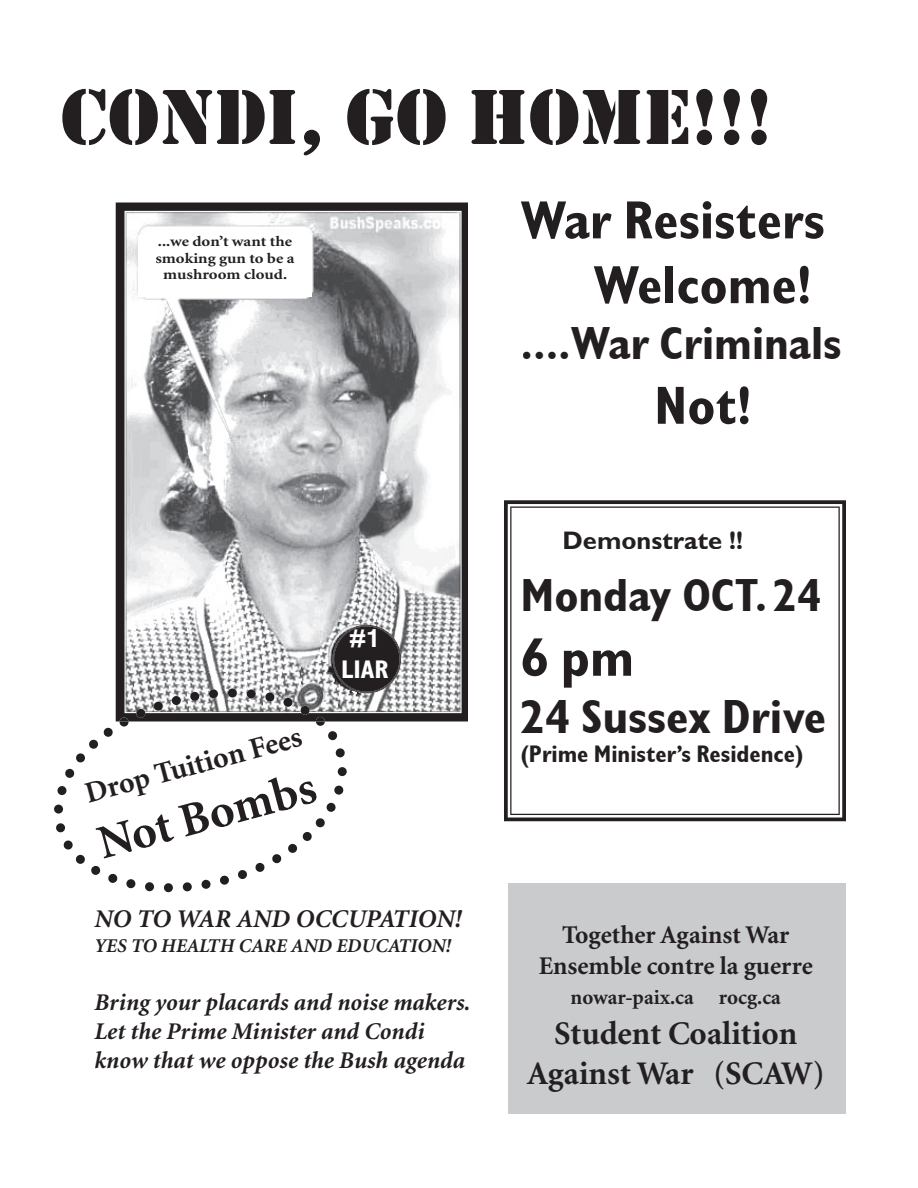
<style>
.page{position:relative;width:918px;height:1188px;background:#fff}
.page>*{position:absolute;margin:0;border:0;box-sizing:border-box;transform-origin:0 0}
.t1{font:81px "Stencil";color:#231f20}
.t2{font:700 condensed 54px/64.8px "Gill Sans";color:#231f20;text-align:right}
.t3{font:700 condensed 48px "Gill Sans";color:#231f20}
.t4{font:700 48px "Minion";color:#231f20}
.t5{font:700 condensed 46.5px "Gill Sans";color:#231f20}
.t6{font:700 33px/39.6px "Minion";color:#231f20;text-align:center}
.t7{font:700 30px "Minion";color:#231f20}
.t8{font:700 25.5px/30.6px "Minion";color:#231f20;text-align:center}
.t9{font:italic 700 25.5px "Minion";color:#231f20}
.t10{font:700 25.5px "Gill Sans";color:#231f20}
.t11{font:700 condensed 25.5px/30.6px "Gill Sans";color:#fff;text-align:center}
.t12{font:italic 700 24px/28.8px "Minion";color:#231f20}
.t13{font:700 condensed 24px "Gill Sans";color:#231f20}
.t14{font:700 21px "Minion";color:#231f20}
.t15{font:italic 700 19.5px "Minion";color:#231f20}
.t16{font:700 14.55px/16.6px "Minion";color:#231f20;text-align:center;scale:1.16 1}
.s1{font-family:"Helvetica";font-stretch:normal}
</style>
<div class="page">
<div style="left:509px;top:883px;width:337px;height:231px;background:#cacbcd"></div>
<svg style="left:504px;top:500px;width:342px;height:321px"></svg>
<svg style="left:510px;top:507px;width:330px;height:308px"></svg>
<img style="left:116px;top:202px;width:352px;height:519px">
<div style="left:138px;top:235px;width:174px;height:61px;background:#fff"></div>
<img style="left:333px;top:625px;width:68px;height:68px">
<img style="left:333px;top:626px;width:67px;height:67px">
<img style="left:190px;top:688px;width:120px;height:27px">
<img style="left:136px;top:702px;width:27px;height:15px">
<svg style="left:171px;top:696px;width:10px;height:9px"></svg>
<svg style="left:54px;top:717px;width:293px;height:175px"></svg>
<h1 class="t1" style="left:61px;top:70px;width:714px">CONDI, GO HOME!!!</h1>
<p class="t16" style="left:155px;top:234px;width:121px">...we don’t want the smoking gun to be a mushroom cloud.</p>
<p class="t7" style="left:82px;top:779px;width:225px;rotate:-15deg">Drop Tuition Fees</p>
<h3 class="t4" style="left:93px;top:820px;width:225px;rotate:-15deg">Not Bombs</h3>
<p class="t11" style="left:341px;top:623px;width:49px">#<span class="s1">1<br></span>LIAR</p>
<p class="t9" style="left:94px;top:906px;width:369px">NO TO WAR AND OCCUPATION!</p>
<p class="t15" style="left:94px;top:936px;width:358px">YES TO HEALTH CARE AND EDUCATION!</p>
<p class="t12" style="left:94px;top:989px;width:377px">Bring your placards and noise makers.<br>Let the Prime Minister and Condi know that we oppose the Bush agenda</p>
<h2 class="t2" style="left:520px;top:187px;width:306px">War Resisters<br>Welcome!</h2>
<h3 class="t5" style="left:520px;top:316px;width:323px">....War Criminals</h3>
<h2 class="t2" style="left:654px;top:373px;width:99px">Not!</h2>
<p class="t10" style="left:562px;top:525px;width:182px">Demonstrate !!</p>
<h3 class="t5" style="left:520px;top:568px;width:303px">Monday OCT. 24</h3>
<h2 class="t2" style="left:520px;top:625px;width:115px">6 pm</h2>
<h3 class="t3" style="left:520px;top:689px;width:307px">24 Sussex Drive</h3>
<p class="t13" style="left:520px;top:740px;width:285px">(Prime Minister’s Residence)</p>
<p class="t8" style="left:539px;top:920px;width:275px">Together Against War<br>Ensemble contre la guerre</p>
<p class="t14" style="left:571px;top:987px;width:212px">nowar-paix.ca rocg.ca</p>
<h3 class="t6" style="left:527px;top:1015px;width:300px">Student Coalition<br>Against War (SCAW)</h3>
</div>
